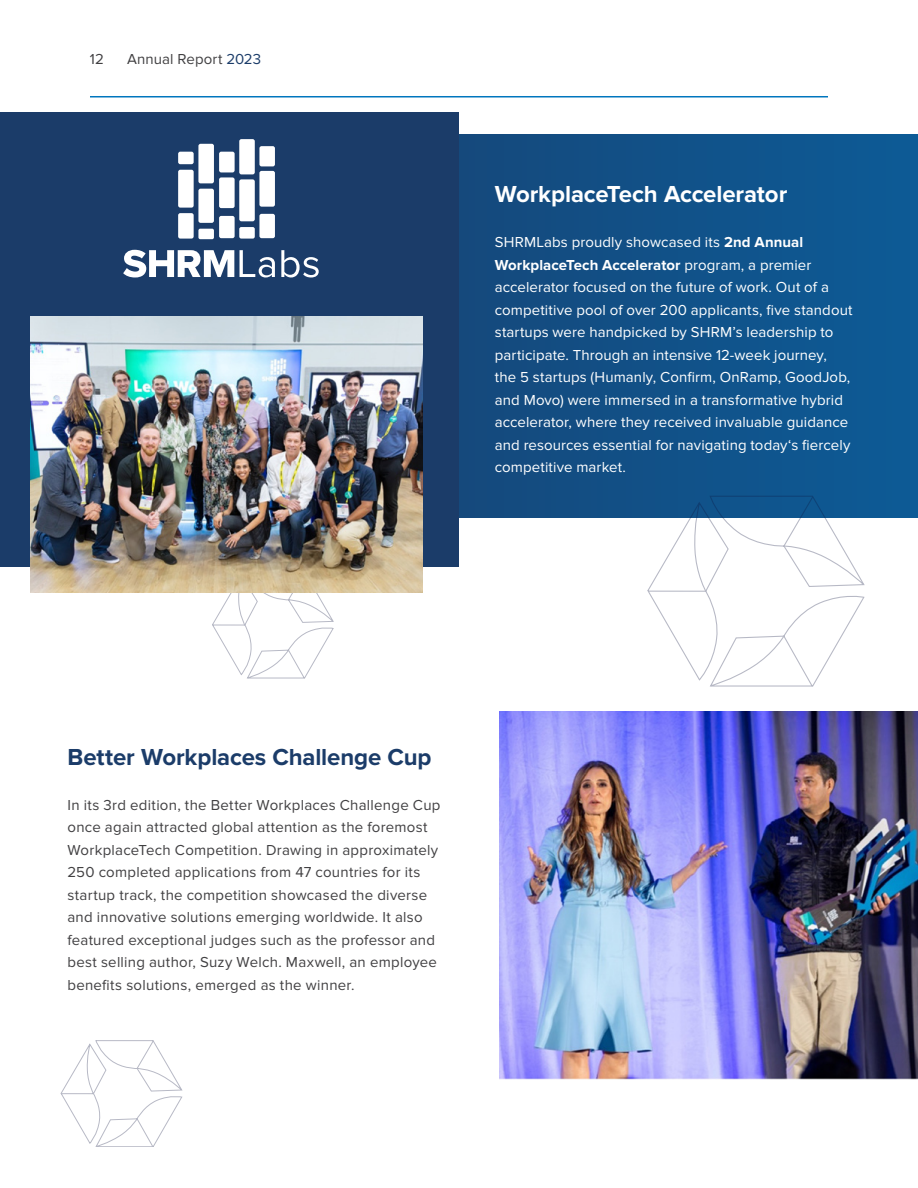
<style>
.page{position:relative;width:918px;height:1188px;background:#fff}
.page>*{position:absolute;margin:0;border:0;box-sizing:border-box;transform-origin:0 0}
.t1{font:700 24px "Proxima Nova";letter-spacing:-.005em;color:#1b3c69}
.t2{font:700 24px "Proxima Nova";letter-spacing:-.005em;color:#fff}
.t3{font:15px/22.5px "Proxima Nova";letter-spacing:.005em;color:#fff}
.t4{font:15px/22.5px "Proxima Nova";letter-spacing:.015em;color:#414042}
.s1{color:#1b3c69}
.s2{font-weight:700}
</style>
<div class="page">
<hr style="left:90px;top:96px;width:738px;height:1px;background:#0076be">
<div style="left:427px;top:135px;width:491px;height:382px;background:#115289"></div>
<div style="left:0;top:112px;width:459px;height:455px;background:#1b3c69"></div>
<img style="left:500px;top:712px;width:418px;height:368px">
<svg style="left:647px;top:496px;width:218px;height:191px"></svg>
<svg style="left:61px;top:1040px;width:121px;height:107px"></svg>
<svg style="left:212px;top:592px;width:122px;height:86px"></svg>
<svg style="left:123px;top:250px;width:111px;height:27px"></svg>
<svg style="left:240px;top:250px;width:35px;height:27px"></svg>
<svg style="left:281px;top:250px;width:38px;height:27px"></svg>
<div style="left:178px;top:152px;width:16px;height:12px;background:#fff;border-radius:2px"></div>
<div style="left:219px;top:152px;width:16px;height:20px;background:#fff;border-radius:2px"></div>
<div style="left:239px;top:139px;width:16px;height:35px;background:#fff;border-radius:2px"></div>
<div style="left:259px;top:146px;width:16px;height:20px;background:#fff;border-radius:2px"></div>
<div style="left:259px;top:171px;width:16px;height:36px;background:#fff;border-radius:2px"></div>
<div style="left:259px;top:214px;width:16px;height:24px;background:#fff;border-radius:2px"></div>
<div style="left:239px;top:179px;width:16px;height:42px;background:#fff;border-radius:2px"></div>
<div style="left:239px;top:227px;width:16px;height:12px;background:#fff;border-radius:2px"></div>
<div style="left:219px;top:177px;width:16px;height:31px;background:#fff;border-radius:2px"></div>
<div style="left:219px;top:216px;width:16px;height:22px;background:#fff;border-radius:2px"></div>
<div style="left:198px;top:144px;width:16px;height:39px;background:#fff;border-radius:2px"></div>
<div style="left:198px;top:189px;width:16px;height:34px;background:#fff;border-radius:2px"></div>
<div style="left:198px;top:229px;width:16px;height:10px;background:#fff;border-radius:2px"></div>
<div style="left:178px;top:213px;width:16px;height:26px;background:#fff;border-radius:2px"></div>
<div style="left:178px;top:170px;width:16px;height:38px;background:#fff;border-radius:2px"></div>
<img style="left:30px;top:316px;width:392px;height:276px">
<p class="t4" style="left:90px;top:48px;width:15px">12</p>
<p class="t4" style="left:127px;top:48px;width:136px">Annual Report <span class="s1">2023</span></p>
<h1 class="t2" style="left:495px;top:181px;width:294px">WorkplaceTech Accelerator</h1>
<p class="t3" style="left:495px;top:231px;width:359px">SHRMLabs proudly showcased its <span class="s2">2nd Annual WorkplaceTech Accelerator</span> program, a premier accelerator focused on the future of work. Out of a competitive pool of over 200 applicants, five standout startups were handpicked by SHRM’s leadership to participate. Through an intensive 12-week journey,<br>the 5 startups (Humanly, Confirm, OnRamp, GoodJob, and Movo) were immersed in a transformative hybrid accelerator, where they received invaluable guidance and resources essential for navigating today‘s fiercely competitive market.</p>
<h1 class="t1" style="left:68px;top:743px;width:366px">Better Workplaces Challenge Cup</h1>
<p class="t4" style="left:68px;top:794px;width:374px">In its 3rd edition, the Better Workplaces Challenge Cup once again attracted global attention as the foremost WorkplaceTech Competition. Drawing in approximately 250 completed applications from 47 countries for its startup track, the competition showcased the diverse and innovative solutions emerging worldwide. It also featured exceptional judges such as the professor and best selling author, Suzy Welch. Maxwell, an employee benefits solutions, emerged as the winner.</p>
</div>
